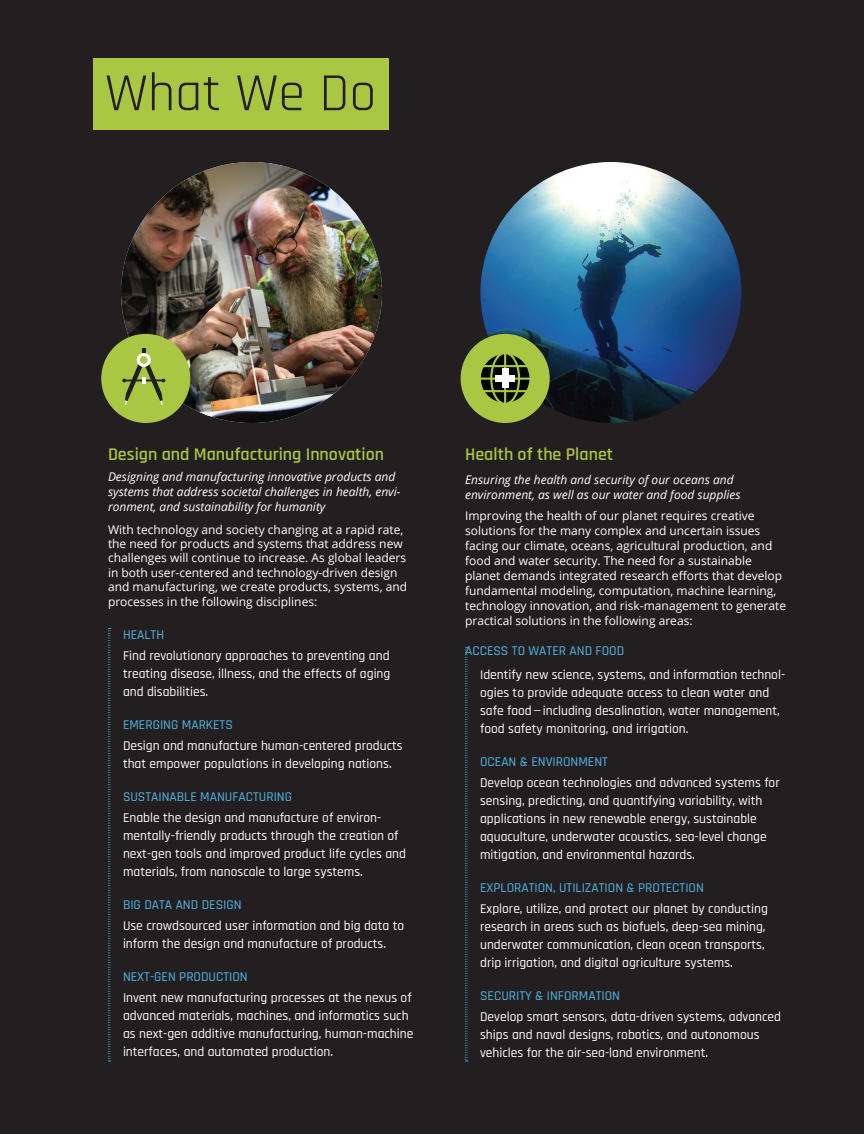
<style>
.page{position:relative;width:864px;height:1134px;background:#231f20}
.page>*{position:absolute;margin:0;border:0;box-sizing:border-box;transform-origin:0 0}
.heading{font:54px "Rajdhani";color:#231f20}
.subhead{font:600 18px "Rajdhani";color:#a9c743}
.descriptions{font:500 13.5px/18px "Rajdhani";color:#fff}
.subhead_2{font:500 13.5px "Rajdhani";color:#50b6e7}
.descriptions-2{font:500 13.5px "Rajdhani";color:#50b6e7}
.definition{font:500 13.5px "Rajdhani";color:#50b6e7}
.GCBody{font:12px/15px "Open Sans";color:#fff}
.GCBody-2{font:italic 12px/15px "Open Sans";color:#fff}
.definition-2{font:italic 12px/15px "Open Sans";color:#fff}
</style>
<div class="page">
<svg style="left:108px;top:628px;width:3px;height:434px"></svg>
<svg style="left:465px;top:647px;width:3px;height:415px"></svg>
<div style="left:94px;top:58px;width:295px;height:72px;background:#a9c743"></div>
<img style="left:121px;top:162px;width:261px;height:261px;border-radius:130px">
<img style="left:480px;top:162px;width:261px;height:261px;border-radius:130px">
<div style="left:101px;top:334px;width:89px;height:89px;background:#a9c743;border-radius:50%"></div>
<svg style="left:122px;top:348px;width:43px;height:57px"></svg>
<div style="left:461px;top:334px;width:89px;height:89px;background:#a9c743;border-radius:50%"></div>
<svg style="left:481px;top:354px;width:48px;height:49px"></svg>
<div style="left:496px;top:375px;width:19px;height:7px;background:#fff"></div>
<div style="left:502px;top:369px;width:6px;height:19px;background:#fff"></div>
<p class="heading" style="left:105px;top:62px;width:273px">What We Do</p>
<p class="subhead" style="left:108px;top:443px;width:278px">Design and Manufacturing Innovation</p>
<p class="GCBody-2" style="left:108px;top:469px;width:294px">Designing and manufacturing innovative products and systems that address societal challenges in health, envi&shy;ronment, and sustainability for humanity</p>
<p class="GCBody" style="left:108px;top:522px;width:301px;line-height:14.4px">With technology and society changing at a rapid rate, the need for products and systems that address new challenges will continue to increase. As global leaders in both user-centered and technology-driven design and manufacturing, we create products, systems, and processes in the following disciplines:</p>
<p class="subhead_2" style="left:123px;top:627px;width:43px">HEALTH</p>
<p class="descriptions" style="left:123px;top:647px;width:269px;text-align:justify">Find revolutionary approaches to preventing and treating disease, illness, and the effects of aging and disabilities.</p>
<p class="subhead_2" style="left:123px;top:717px;width:111px">EMERGING MARKETS</p>
<p class="descriptions" style="left:123px;top:737px;width:281px">Design and manufacture human-centered products that empower populations in developing nations.</p>
<p class="descriptions-2" style="left:123px;top:789px;width:171px">SUSTAINABLE MANUFACTURING</p>
<p class="descriptions" style="left:123px;top:809px;width:285px">Enable the design and manufacture of environ&shy;mentally-friendly products through the creation of next-gen tools and improved product life cycles and materials, from nanoscale to large systems.</p>
<p class="subhead_2" style="left:123px;top:897px;width:120px">BIG DATA AND DESIGN</p>
<p class="descriptions" style="left:123px;top:917px;width:283px">Use crowdsourced user information and big data to inform the design and manufacture of products.</p>
<p class="subhead_2" style="left:123px;top:969px;width:126px">NEXT-GEN PRODUCTION</p>
<p class="descriptions" style="left:123px;top:989px;width:292px">Invent new manufacturing processes at the nexus of advanced materials, machines, and informatics such as next-gen additive manufacturing, human-machine interfaces, and automated production.</p>
<p class="subhead" style="left:465px;top:443px;width:150px">Health of the Planet</p>
<p class="definition-2" style="left:465px;top:472px;width:277px">Ensuring the health and security of our oceans and environment, as well as our water and food supplies</p>
<p class="GCBody" style="left:465px;top:508px;width:323px">Improving the health of our planet requires creative solutions for the many complex and uncertain issues facing our climate, oceans, agricultural production, and food and water security. The need for a sustainable planet demands integrated research efforts that develop fundamental modeling, computation, machine learning, technology innovation, and risk-management to generate practical solutions in the following areas:</p>
<p class="definition" style="left:465px;top:643px;width:161px">ACCESS TO WATER AND FOOD</p>
<p class="descriptions" style="left:480px;top:666px;width:307px">Identify new science, systems, and information technol&shy;ogies to provide adequate access to clean water and safe food—including desalination, water management, food safety monitoring, and irrigation.</p>
<p class="subhead_2" style="left:480px;top:754px;width:129px">OCEAN &amp; ENVIRONMENT</p>
<p class="descriptions" style="left:480px;top:774px;width:301px">Develop ocean technologies and advanced systems for sensing, predicting, and quantifying variability, with applications in new renewable energy, sustainable aquaculture, underwater acoustics, sea-level change mitigation, and environmental hazards.</p>
<p class="subhead_2" style="left:480px;top:880px;width:225px">EXPLORATION, UTILIZATION &amp; PROTECTION</p>
<p class="descriptions" style="left:480px;top:900px;width:289px">Explore, utilize, and protect our planet by conducting research in areas such as biofuels, deep-sea mining, underwater communication, clean ocean transports, drip irrigation, and digital agriculture systems.</p>
<p class="subhead_2" style="left:480px;top:988px;width:141px">SECURITY &amp; INFORMATION</p>
<p class="descriptions" style="left:480px;top:1008px;width:303px">Develop smart sensors, data-driven systems, advanced ships and naval designs, robotics, and autonomous vehicles for the air-sea-land environment.</p>
</div>
